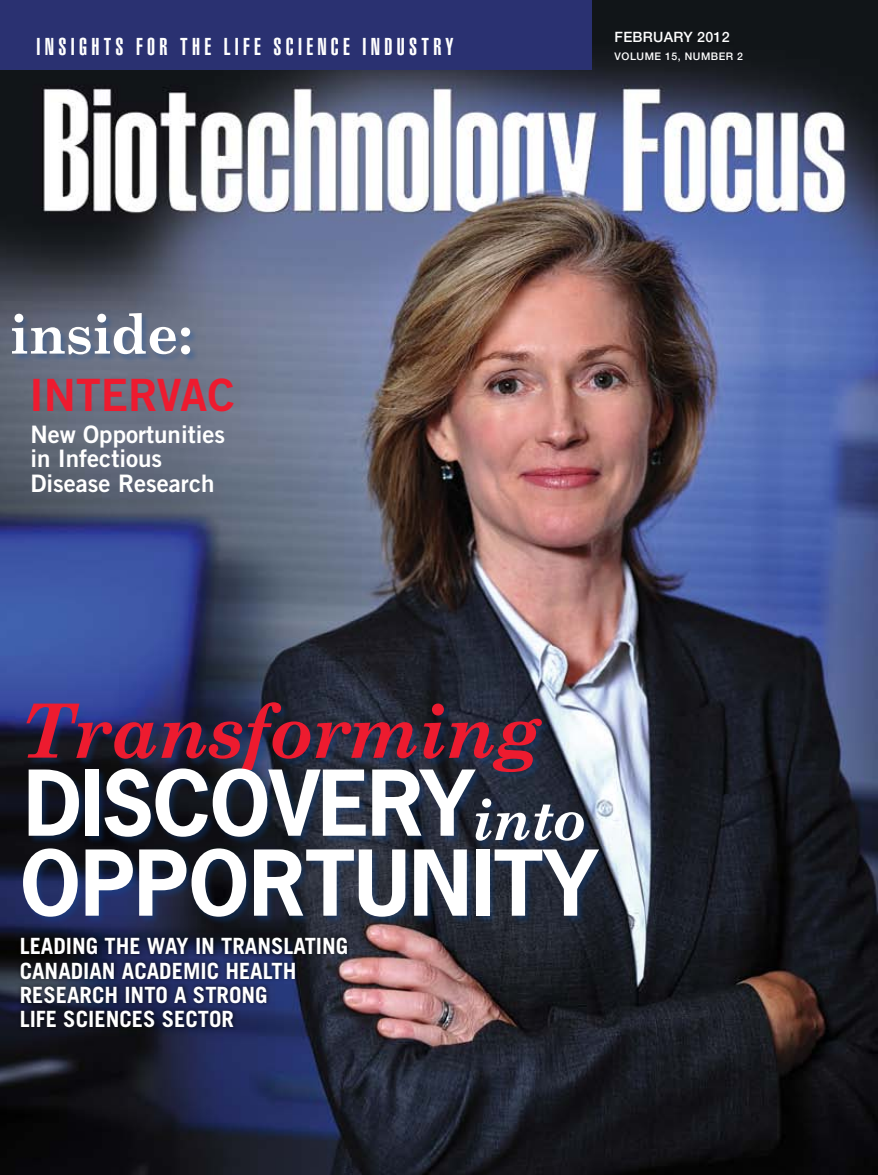
<style>
.page{position:relative;width:878px;height:1175px;background:#fff}
.page>*{position:absolute;margin:0;border:0;box-sizing:border-box;transform-origin:0 0}
.t1{font:700 85.05px "News Gothic LT";color:#fff}
.t2{font:700 85.05px "News Gothic LT";letter-spacing:-.02em;color:#fff}
.t3{font:italic 700 74.85px "Century Schoolbook";letter-spacing:-.02em;color:#ed1b2f}
.t4{font:italic 700 57.3px "Century Schoolbook";color:#fff}
.t5{font:700 55.35px "Century Schoolbook";letter-spacing:-.02em;color:#fff}
.t6{font:44.55px "Trade Gothic LT Bold Two";color:#ed1b2f}
.t7{font:24.15px/24.3px "Trade Gothic LT Bold Two";color:#fff}
.t8{font:900 extra-condensed 24px "Helvetica LT";letter-spacing:.18em;color:#fff}
.t9{font:700 22.35px/24.3px "Trade Gothic LT";color:#fff}
.t10{font:500 14.25px "Helvetica Neue LT";letter-spacing:.02em;color:#fff}
.t11{font:500 10.5px "Helvetica Neue LT";letter-spacing:.05em;color:#fff}
</style>
<div class="page">
<img style="left:0;top:0;width:878px;height:1174px">
<div style="left:0;top:0;width:591px;height:69px;background:#2a3171"></div>
<div style="left:17px;top:933px;width:334px;height:98px;background:#000;opacity:.71"></div>
<div style="left:475px;top:797px;width:117px;height:53px;background:#0c4ea2;opacity:.29"></div>
<div style="left:12px;top:312px;width:186px;height:51px;background:#0c4ea2;opacity:.29"></div>
<div style="left:23px;top:848px;width:585px;height:77px;background:#0c4ea2;opacity:.29"></div>
<div style="left:27px;top:702px;width:523px;height:79px;background:#0c4ea2;opacity:.29"></div>
<div style="left:28px;top:768px;width:456px;height:77px;background:#0c4ea2;opacity:.29"></div>
<p class="t8" style="left:36px;top:33px;width:418px">INSIGHTS FOR THE LIFE SCIENCE INDUSTRY</p>
<p class="t10" style="left:614px;top:29px;width:117px">FEBRUARY 2012</p>
<p class="t11" style="left:614px;top:50px;width:105px">VOLUME 15, NUMBER</p>
<p class="t11" style="left:737px;top:50px;width:7px">2</p>
<h3 class="t5" style="left:9px;top:291px;width:185px">inside:</h3>
<h3 class="t6" style="left:29px;top:367px;width:207px">InterVac</h3>
<p class="t7" style="left:30px;top:421px;width:196px">New Opportunities in Infectious<br>Disease Research</p>
<h2 class="t3" style="left:20px;top:673px;width:523px">Transforming</h2>
<h1 class="t2" style="left:24px;top:747px;width:452px">DISCOVERY</h1>
<h3 class="t4" style="left:471px;top:775px;width:116px">into</h3>
<h1 class="t1" style="left:20px;top:827px;width:580px">OPPORTUNITY</h1>
<p class="t9" style="left:20px;top:933px;width:330px">LEADING THE WAY IN TRANSLATING<br>CANADIAN ACADEMIC HEALTH<br>RESEARCH INTO A STRONG<br>LIFE SCIENCES SECTOR</p>
</div>
